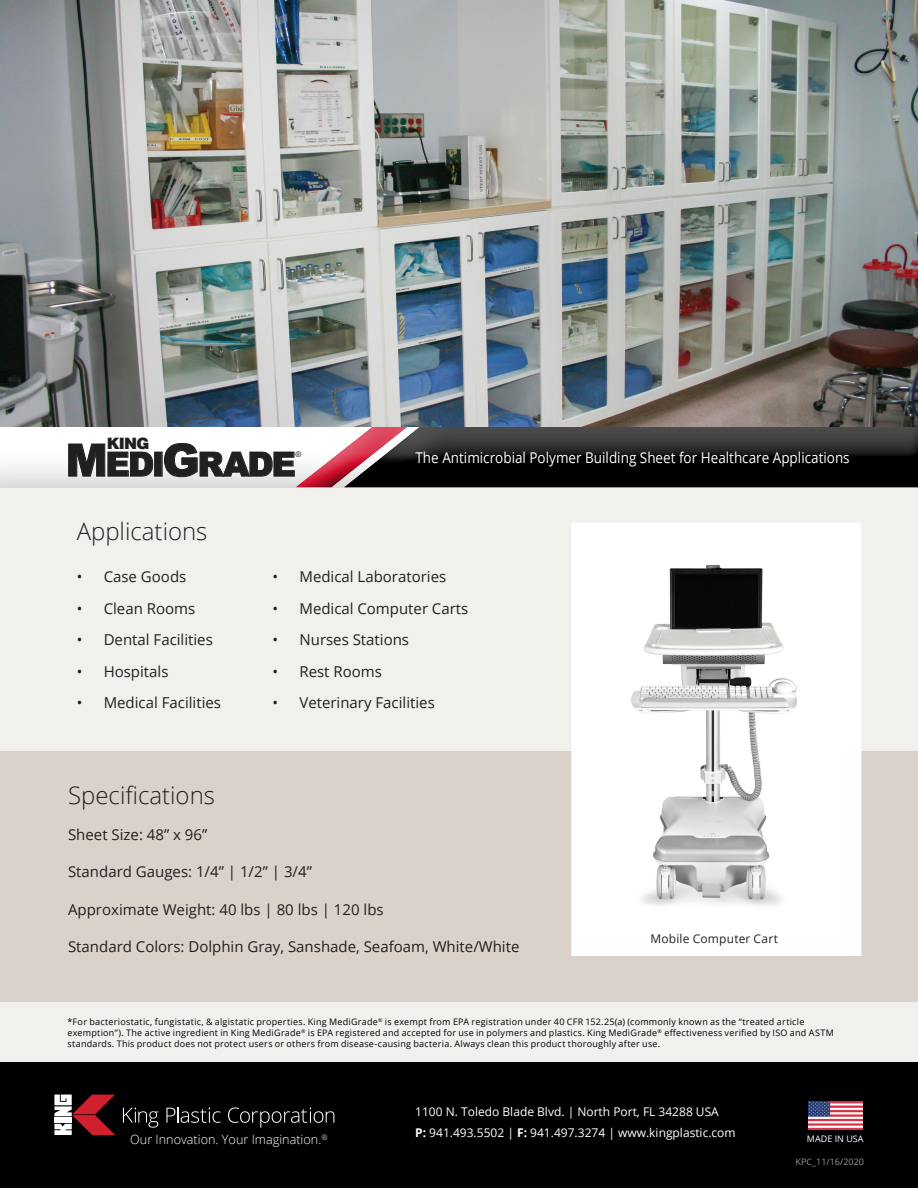
<style>
.page{position:relative;width:918px;height:1188px;background:#fff}
.page>*{position:absolute;margin:0;border:0;box-sizing:border-box;transform-origin:0 0}
.t1{font:900 44.85px "Arial";color:#231f20}
.t2{font:900 33.6px "Arial";letter-spacing:-.055em;color:#231f20}
.t3{font:300 24px "Open Sans";color:#231f20}
.t4{font:900 15.75px "Helvetica";color:#231f20}
.t5{font:15px "Open Sans";color:#231f20}
.t6{font:14.85px "Open Sans";color:#fff;scale:.91 1}
.t7{font:300 12.6px "Open Sans";color:#fff}
.t8{font:12px "Open Sans";color:#fff}
.t9{font:12px "Open Sans";letter-spacing:.015em;color:#231f20}
.t10{font:9px/10.8px "Open Sans";letter-spacing:.025em;color:#000002}
.t11{font:9px "Open Sans";color:#939598}
.t12{font:9px "Open Sans";color:#fff}
.t13{font:7.8px "Arial";color:#231f20}
.s1{font-size:44.85px}
.s2{font-weight:700}
</style>
<div class="page">
<div style="left:0;top:487px;width:918px;height:592px;background:#f1f0ed"></div>
<div style="left:0;top:1063px;width:918px;height:125px;background:#000002"></div>
<img style="left:808px;top:1101px;width:54px;height:29px">
<svg style="left:54px;top:1095px;width:61px;height:40px"></svg>
<svg style="left:123px;top:1107px;width:35px;height:21px"></svg>
<svg style="left:166px;top:1107px;width:55px;height:16px"></svg>
<svg style="left:228px;top:1107px;width:106px;height:21px"></svg>
<div style="left:0;top:426px;width:918px;height:63px;background:#231f20;opacity:.25"></div>
<div style="left:295px;top:428px;width:623px;height:61px;background:#231f20;opacity:.59"></div>
<div style="left:0;top:752px;width:918px;height:250px;background:#d9d1ca"></div>
<img style="left:0;top:0;width:918px;height:427px">
<div style="left:573px;top:524px;width:287px;height:431px;background:#fff"></div>
<img style="left:631px;top:564px;width:166px;height:342px">
<div style="left:571px;top:523px;width:290px;height:433px;border:3px solid #fff"></div>
<p class="t4" style="left:107px;top:433px;width:44px">KING</p>
<p class="t2" style="left:106px;top:440px;width:192px">EDI<span class="s1">G</span>RADE</p>
<p class="t13" style="left:296px;top:449px;width:7px">®</p>
<p class="t1" style="left:66px;top:428px;width:44px">M</p>
<p class="t6" style="left:415px;top:447px;width:479px">The Antimicrobial Polymer Building Sheet for Healthcare Applications</p>
<p class="t3" style="left:77px;top:515px;width:132px">Applications</p>
<p class="t5" style="left:77px;top:567px;width:111px">• Case Goods</p>
<p class="t5" style="left:77px;top:598px;width:120px">• Clean Rooms</p>
<p class="t5" style="left:77px;top:630px;width:138px">• Dental Facilities</p>
<p class="t5" style="left:77px;top:661px;width:93px">• Hospitals</p>
<p class="t5" style="left:77px;top:693px;width:146px">• Medical Facilities</p>
<p class="t5" style="left:272px;top:567px;width:175px">• Medical Laboratories</p>
<p class="t5" style="left:272px;top:598px;width:197px">• Medical Computer Carts</p>
<p class="t5" style="left:272px;top:630px;width:138px">• Nurses Stations</p>
<p class="t5" style="left:272px;top:661px;width:111px">• Rest Rooms</p>
<p class="t5" style="left:272px;top:693px;width:164px">• Veterinary Facilities</p>
<p class="t3" style="left:68px;top:779px;width:148px">Specifications</p>
<p class="t5" style="left:68px;top:824px;width:141px">Sheet Size: 48” x 96”</p>
<p class="t5" style="left:68px;top:862px;width:245px">Standard Gauges: 1/4” | 1/2” | 3/4”</p>
<p class="t5" style="left:68px;top:899px;width:317px">Approximate Weight: 40 lbs | 80 lbs | 120 lbs</p>
<p class="t5" style="left:68px;top:937px;width:453px">Standard Colors: Dolphin Gray, Sanshade, Seafoam, White/White</p>
<p class="t9" style="left:650px;top:931px;width:129px">Mobile Computer Cart</p>
<p class="t10" style="left:68px;top:1016px;width:768px">*For bacteriostatic, fungistatic, &amp; algistatic properties. King MediGrade<sup>®</sup> is exempt from EPA registration under 40 CFR 152.25(a) (commonly known as the “treated article exemption”). The active ingredient in King MediGrade<sup>®</sup> is EPA registered and accepted for use in polymers and plastics. King MediGrade<sup>®</sup> effectiveness verified by ISO and ASTM standards. This product does not protect users or others from disease-causing bacteria. Always clean this product thoroughly after use.</p>
<p class="t7" style="left:130px;top:1131px;width:199px">Our Innovation. Your Imagination.<sup>®</sup></p>
<p class="t8" style="left:415px;top:1103px;width:305px">1100 N. Toledo Blade Blvd. | North Port, FL 34288 USA</p>
<p class="t8" style="left:415px;top:1124px;width:322px"><span class="s2">P:</span> 941.493.5502 | <span class="s2">F:</span> 941.497.3274 | www.kingplastic.com</p>
<p class="t12" style="left:807px;top:1133px;width:58px">MADE IN USA</p>
<p class="t11" style="left:796px;top:1156px;width:70px">KPC_11/16/2020</p>
</div>
